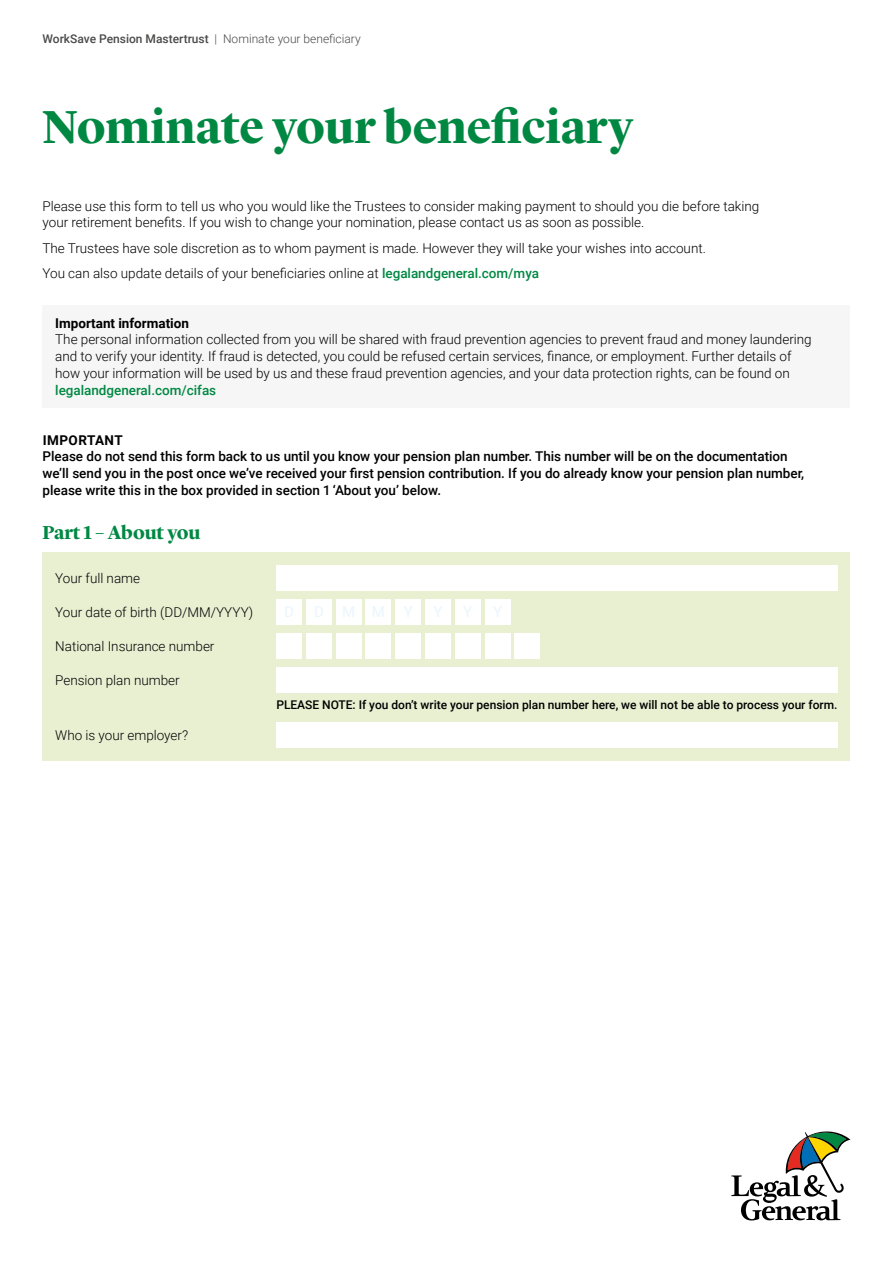
<style>
.page{position:relative;width:893px;height:1263px;background:#fff}
.page>*{position:absolute;margin:0;border:0;box-sizing:border-box;transform-origin:0 0}
.H1_Lyon_32_36_Bd{font:700 48px "Lyon Display";color:#008843}
.H2_Lyon_13_Bd{font:700 19.5px "Lyon Display";letter-spacing:-.005em;color:#008843}
.Body_9_Lt{font:300 13.5px/16.8px "Roboto";color:#000}
.Body_9_Lt-2{font:500 13.5px/16.8px "Roboto";color:#000}
.H4_Roboto_9_Bd{font:700 13.5px "Roboto";color:#000}
.H4_Roboto_9_Bd-2{font:700 13.5px "Roboto";letter-spacing:.035em;color:#000}
.Body_9_Lt-3{font:500 12px "Roboto";color:#000}
.t1{font:500 12px "Roboto";color:#4a4a49}
.s1{font-weight:300}
.s2{font-weight:500;color:#008843}
</style>
<div class="page">
<div style="left:43px;top:552px;width:807px;height:209px;background:#e9f0d2"></div>
<svg style="left:731px;top:1131px;width:119px;height:89px"></svg>
<div style="left:276px;top:565px;width:562px;height:25px;background:#fff"></div>
<div style="left:276px;top:633px;width:26px;height:25px;background:#fff"></div>
<div style="left:336px;top:633px;width:25px;height:25px;background:#fff"></div>
<div style="left:395px;top:633px;width:26px;height:25px;background:#fff"></div>
<div style="left:455px;top:633px;width:25px;height:25px;background:#fff"></div>
<div style="left:514px;top:633px;width:26px;height:25px;background:#fff"></div>
<div style="left:306px;top:633px;width:26px;height:25px;background:#fff"></div>
<div style="left:366px;top:633px;width:25px;height:25px;background:#fff"></div>
<div style="left:425px;top:633px;width:26px;height:25px;background:#fff"></div>
<div style="left:485px;top:633px;width:25px;height:25px;background:#fff"></div>
<div style="left:276px;top:722px;width:562px;height:26px;background:#fff"></div>
<div style="left:276px;top:667px;width:562px;height:25px;background:#fff"></div>
<div style="left:276px;top:599px;width:26px;height:25px;background:#fff"></div>
<div style="left:306px;top:599px;width:26px;height:25px;background:#fff"></div>
<div style="left:336px;top:599px;width:25px;height:25px;background:#fff"></div>
<div style="left:366px;top:599px;width:25px;height:25px;background:#fff"></div>
<div style="left:395px;top:599px;width:26px;height:25px;background:#fff"></div>
<div style="left:425px;top:599px;width:26px;height:25px;background:#fff"></div>
<div style="left:455px;top:599px;width:25px;height:25px;background:#fff"></div>
<div style="left:485px;top:599px;width:25px;height:25px;background:#fff"></div>
<div style="left:43px;top:305px;width:807px;height:103px;background:#f6f6f6"></div>
<p class="t1" style="left:43px;top:30px;width:320px">WorkSave Pension Mastertrust <span class="s1">| Nominate your beneficiary</span></p>
<p class="H1_Lyon_32_36_Bd" style="left:43px;top:91px;width:592px">Nominate your beneficiary</p>
<p class="Body_9_Lt" style="left:43px;top:197px;width:718px">Please use this form to tell us who you would like the Trustees to consider making payment to should you die before taking your retirement benefits. If you wish to change your nomination, please contact us as soon as possible.</p>
<p class="Body_9_Lt" style="left:43px;top:239px;width:665px">The Trustees have sole discretion as to whom payment is made. However they will take your wishes into account.</p>
<p class="Body_9_Lt" style="left:43px;top:264px;width:498px">You can also update details of your beneficiaries online at <span class="s2">legalandgeneral.com/mya</span></p>
<p class="H4_Roboto_9_Bd" style="left:55px;top:313px;width:135px">Important information</p>
<p class="Body_9_Lt" style="left:55px;top:331px;width:758px">The personal information collected from you will be shared with fraud prevention agencies to prevent fraud and money laundering and to verify your identity. If fraud is detected, you could be refused certain services, finance, or employment. Further details of how your information will be used by us and these fraud prevention agencies, and your data protection rights, can be found on <span class="s2">legalandgeneral.com/cifas</span></p>
<p class="H4_Roboto_9_Bd-2" style="left:43px;top:430px;width:81px">IMPORTANT</p>
<p class="Body_9_Lt-2" style="left:43px;top:448px;width:763px">Please do not send this form back to us until you know your pension plan number. This number will be on the documentation we’ll send you in the post once we’ve received your first pension contribution. If you do already know your pension plan number, please write this in the box provided in section 1 ‘About you’ below.</p>
<p class="H2_Lyon_13_Bd" style="left:43px;top:518px;width:160px">Part 1 – About you</p>
<p class="Body_9_Lt" style="left:55px;top:569px;width:86px">Your full name</p>
<p class="Body_9_Lt" style="left:55px;top:603px;width:199px">Your date of birth (DD/MM/YYYY)</p>
<p class="Body_9_Lt" style="left:55px;top:637px;width:161px">National Insurance number</p>
<p class="Body_9_Lt" style="left:55px;top:671px;width:126px">Pension plan number</p>
<p class="Body_9_Lt" style="left:55px;top:726px;width:134px">Who is your employer?</p>
<p class="Body_9_Lt-3" style="left:276px;top:696px;width:563px">PLEASE NOTE: If you don’t write your pension plan number here, we will not be able to process your form.</p>
</div>
